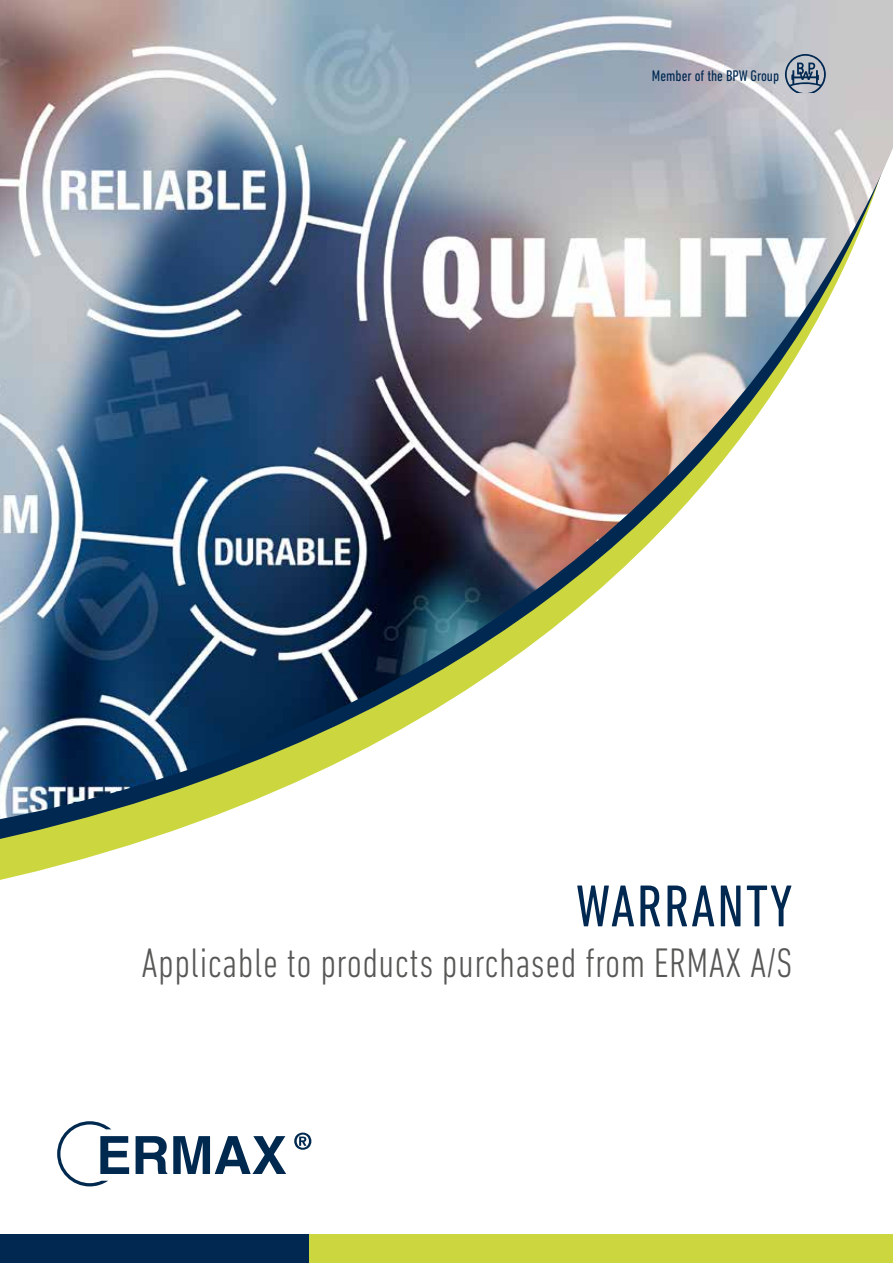
<style>
.page{position:relative;width:893px;height:1263px;background:#fff}
.page>*{position:absolute;margin:0;border:0;box-sizing:border-box;transform-origin:0 0}
.t1{font:condensed 60px "DIN Next LT Pro";letter-spacing:.03em;color:#002851}
.t2{font:300 condensed 42px "DIN Next LT Pro";letter-spacing:.01em;color:#575756}
.t3{font:condensed 15.6px "DIN Next LT Pro";color:#002851}
</style>
<div class="page">
<svg style="left:0;top:819px;width:206px;height:61px"></svg>
<img style="left:0;top:0;width:893px;height:819px">
<svg style="left:784px;top:54px;width:43px;height:39px;background:#8c98a8"></svg>
<svg style="left:136px;top:1136px;width:31px;height:38px"></svg>
<svg style="left:173px;top:1136px;width:113px;height:38px"></svg>
<svg style="left:294px;top:1132px;width:17px;height:18px"></svg>
<svg style="left:57px;top:1121px;width:72px;height:65px"></svg>
<div style="left:0;top:1234px;width:891px;height:29px;background:#002851"></div>
<div style="left:310px;top:1234px;width:583px;height:29px;background:#ccd73f"></div>
<p class="t3" style="left:652px;top:67px;width:129px">Member of the BPW Group</p>
<h1 class="t1" style="left:576px;top:872px;width:218px">WARRANTY</h1>
<p class="t2" style="left:141px;top:939px;width:652px">Applicable to products purchased from ERMAX A/S</p>
</div>
